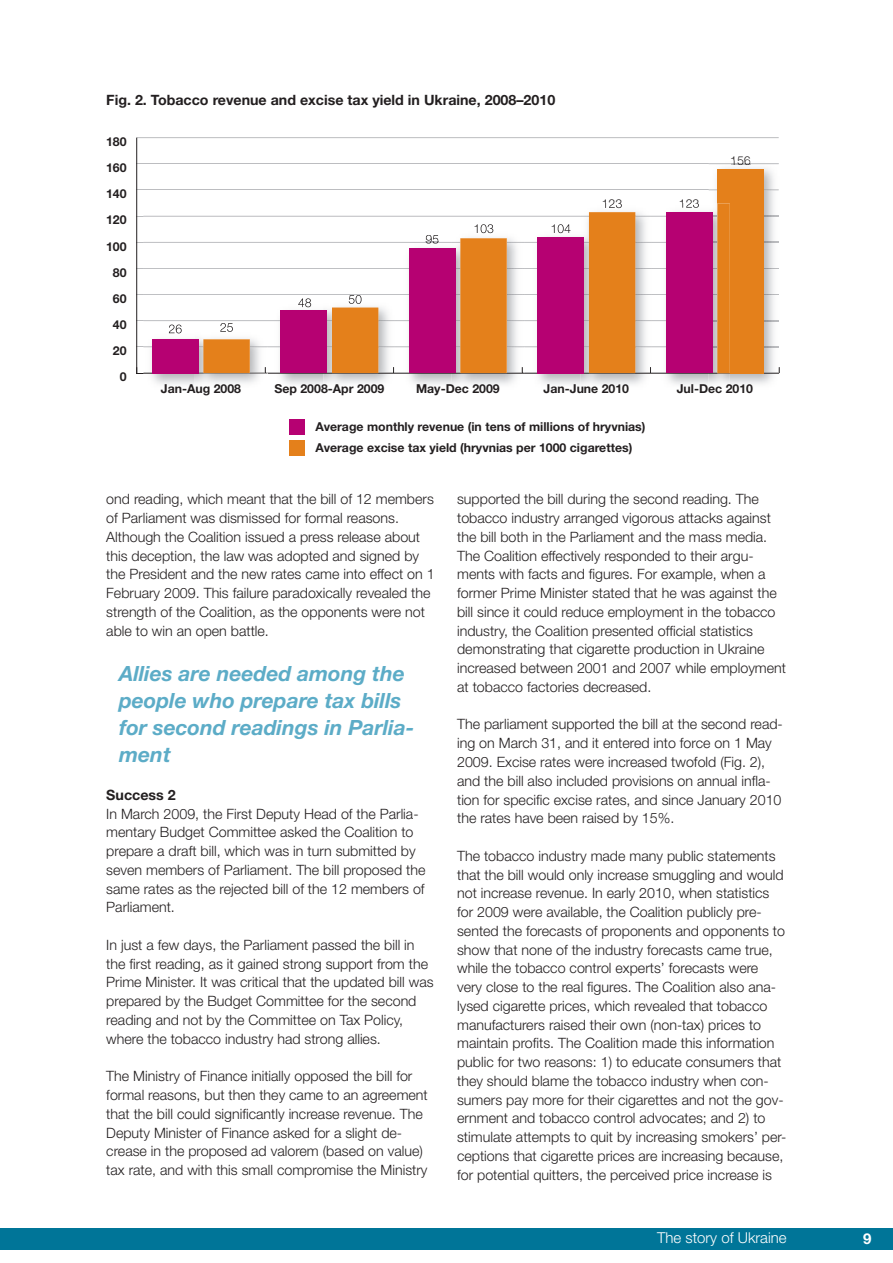
<style>
.page{position:relative;width:893px;height:1263px;background:#fff}
.page>*{position:absolute;margin:0;border:0;box-sizing:border-box;transform-origin:0 0}
.t1{font:italic 700 21px/27px "Helvetica Neue";color:#5cacc7}
.t2{font:300 15px "Helvetica Neue";color:#fff}
.t3{font:700 15px "Helvetica Neue";color:#fff}
.t4{font:300 14.25px/18.8px "Helvetica Neue";color:#231f20}
.t5{font:700 14.25px "Helvetica Neue";color:#231f20}
.t6{font:700 12.3px/21.6px "Helvetica Neue";color:#231f20}
.t7{font:300 12.3px "Helvetica Neue";color:#231f20}
</style>
<div class="page">
<div style="left:0;top:1228px;width:893px;height:21px;background:#007598"></div>
<hr style="left:137px;top:346px;width:642px;height:1px;background:#bcbdc0">
<hr style="left:137px;top:320px;width:642px;height:1px;background:#bcbdc0">
<hr style="left:137px;top:294px;width:642px;height:1px;background:#bcbdc0">
<hr style="left:137px;top:268px;width:642px;height:1px;background:#bcbdc0">
<hr style="left:137px;top:242px;width:642px;height:1px;background:#bcbdc0">
<hr style="left:137px;top:216px;width:642px;height:1px;background:#bcbdc0">
<hr style="left:137px;top:190px;width:642px;height:1px;background:#bcbdc0">
<hr style="left:137px;top:163px;width:642px;height:1px;background:#bcbdc0">
<hr style="left:137px;top:137px;width:642px;height:1px;background:#bcbdc0">
<hr style="left:137px;top:373px;width:642px;height:1px;background:#231f20">
<hr style="left:136px;top:138px;width:1px;height:235px;background:#231f20">
<img style="left:709px;top:190px;width:70px;height:1px">
<img style="left:731px;top:160px;width:19px;height:5px">
<svg style="left:731px;top:163px;width:19px;height:1px"></svg>
<img style="left:730px;top:373px;width:49px;height:1px">
<div style="left:717px;top:169px;width:47px;height:204px;background:#e4801b"></div>
<img style="left:143px;top:211px;width:566px;height:174px">
<img style="left:143px;top:346px;width:523px;height:1px">
<img style="left:143px;top:320px;width:523px;height:1px">
<img style="left:143px;top:294px;width:523px;height:1px">
<img style="left:143px;top:268px;width:523px;height:1px">
<img style="left:143px;top:242px;width:523px;height:1px">
<img style="left:143px;top:216px;width:523px;height:1px">
<svg style="left:169px;top:325px;width:13px;height:8px"></svg>
<svg style="left:298px;top:298px;width:13px;height:9px"></svg>
<svg style="left:426px;top:235px;width:12px;height:9px"></svg>
<img style="left:474px;top:224px;width:19px;height:6px">
<img style="left:552px;top:224px;width:18px;height:9px">
<img style="left:682px;top:203px;width:17px;height:5px">
<img style="left:143px;top:373px;width:566px;height:1px">
<img style="left:198px;top:346px;width:70px;height:1px">
<svg style="left:220px;top:323px;width:13px;height:9px"></svg>
<img style="left:195px;top:373px;width:73px;height:1px">
<div style="left:204px;top:339px;width:46px;height:34px;background:#e4801b"></div>
<img style="left:323px;top:299px;width:73px;height:86px">
<img style="left:327px;top:346px;width:69px;height:1px">
<img style="left:327px;top:320px;width:69px;height:1px">
<svg style="left:349px;top:295px;width:13px;height:9px"></svg>
<img style="left:323px;top:373px;width:73px;height:1px">
<div style="left:332px;top:308px;width:46px;height:65px;background:#e4801b"></div>
<img style="left:452px;top:230px;width:72px;height:155px">
<img style="left:455px;top:346px;width:69px;height:1px">
<img style="left:455px;top:320px;width:69px;height:1px">
<img style="left:455px;top:294px;width:69px;height:1px">
<img style="left:455px;top:268px;width:69px;height:1px">
<img style="left:452px;top:242px;width:72px;height:1px">
<img style="left:474px;top:230px;width:19px;height:3px">
<img style="left:452px;top:373px;width:72px;height:1px">
<div style="left:460px;top:238px;width:47px;height:135px;background:#e4801b"></div>
<img style="left:580px;top:208px;width:73px;height:177px">
<img style="left:584px;top:346px;width:69px;height:1px">
<img style="left:584px;top:320px;width:69px;height:1px">
<img style="left:584px;top:294px;width:69px;height:1px">
<img style="left:584px;top:268px;width:69px;height:1px">
<img style="left:584px;top:242px;width:69px;height:1px">
<img style="left:580px;top:216px;width:73px;height:1px">
<img style="left:605px;top:203px;width:17px;height:5px">
<img style="left:580px;top:373px;width:73px;height:1px">
<div style="left:589px;top:212px;width:46px;height:161px;background:#e4801b"></div>
<img style="left:709px;top:203px;width:21px;height:184px">
<svg style="left:709px;top:373px;width:21px;height:1px"></svg>
<img style="left:717px;top:203px;width:13px;height:170px">
<div style="left:152px;top:339px;width:46px;height:34px;background:#b60172"></div>
<div style="left:281px;top:310px;width:46px;height:63px;background:#b60172"></div>
<div style="left:409px;top:249px;width:46px;height:124px;background:#b60172"></div>
<div style="left:538px;top:237px;width:46px;height:136px;background:#b60172"></div>
<div style="left:666px;top:212px;width:46px;height:161px;background:#b60172"></div>
<div style="left:289px;top:419px;width:16px;height:15px;background:#b60172"></div>
<div style="left:289px;top:441px;width:16px;height:15px;background:#e4801b"></div>
<p class="t5" style="left:106px;top:91px;width:450px">Fig. 2. Tobacco revenue and excise tax yield in Ukraine, 2008–2010</p>
<p class="t6" style="left:106px;top:130px;width:22px">180</p>
<p class="t6" style="left:106px;top:157px;width:22px">160</p>
<p class="t6" style="left:106px;top:183px;width:22px">140</p>
<p class="t6" style="left:106px;top:209px;width:22px">120</p>
<p class="t6" style="left:106px;top:235px;width:22px">100</p>
<p class="t6" style="left:113px;top:261px;width:15px">80</p>
<p class="t6" style="left:113px;top:287px;width:15px">60</p>
<p class="t6" style="left:113px;top:314px;width:15px">40</p>
<p class="t6" style="left:113px;top:340px;width:15px">20</p>
<p class="t6" style="left:120px;top:366px;width:8px">0</p>
<p class="t7" style="left:602px;top:196px;width:22px">123</p>
<p class="t7" style="left:679px;top:196px;width:22px">123</p>
<p class="t7" style="left:730px;top:153px;width:22px">156</p>
<p class="t6" style="left:161px;top:378px;width:82px">Jan-Aug 2008</p>
<p class="t6" style="left:274px;top:378px;width:111px">Sep 2008-Apr 2009</p>
<p class="t6" style="left:416px;top:378px;width:85px">May-Dec 2009</p>
<p class="t6" style="left:544px;top:378px;width:87px">Jan-June 2010</p>
<p class="t6" style="left:677px;top:378px;width:78px">Jul-Dec 2010</p>
<p class="t6" style="left:315px;top:415px;width:332px">Average monthly revenue (in tens of millions of hryvnias)<br>Average excise tax yield (hryvnias per 1000 cigarettes)</p>
<p class="t4" style="left:106px;top:490px;width:330px">ond reading, which meant that the bill of 12 members of Parliament was dismissed for formal reasons.<br>Although the Coalition issued a press release about this deception, the law was adopted and signed by the President and the new rates came into effect on 1<br>February 2009. This failure paradoxically revealed the strength of the Coalition, as the opponents were not able to win an open battle.</p>
<h1 class="t1" style="left:119px;top:660px;width:297px">Allies are needed among the people who prepare tax bills for second readings in Parlia&shy;ment</h1>
<p class="t5" style="left:106px;top:786px;width:71px">Success 2</p>
<p class="t4" style="left:106px;top:804px;width:321px">In March 2009, the First Deputy Head of the Parlia&shy;mentary Budget Committee asked the Coalition to prepare a draft bill, which was in turn submitted by seven members of Parliament. The bill proposed the same rates as the rejected bill of the 12 members of Parliament.</p>
<p class="t4" style="left:106px;top:935px;width:329px">In just a few days, the Parliament passed the bill in the first reading, as it gained strong support from the Prime Minister. It was critical that the updated bill was prepared by the Budget Committee for the second reading and not by the Committee on Tax Policy, where the tobacco industry had strong allies.</p>
<p class="t4" style="left:106px;top:1066px;width:323px">The Ministry of Finance initially opposed the bill for formal reasons, but then they came to an agreement that the bill could significantly increase revenue. The Deputy Minister of Finance asked for a slight de&shy;crease in the proposed ad valorem (based on value) tax rate, and with this small compromise the Ministry</p>
<p class="t4" style="left:457px;top:490px;width:330px">supported the bill during the second reading. The tobacco industry arranged vigorous attacks against the bill both in the Parliament and the mass media.<br>The Coalition effectively responded to their argu&shy;ments with facts and figures. For example, when a former Prime Minister stated that he was against the bill since it could reduce employment in the tobacco industry, the Coalition presented official statistics demonstrating that cigarette production in Ukraine increased between 2001 and 2007 while employment at tobacco factories decreased.</p>
<p class="t4" style="left:457px;top:715px;width:327px">The parliament supported the bill at the second read&shy;ing on March 31, and it entered into force on 1 May 2009. Excise rates were increased twofold (Fig. 2), and the bill also included provisions on annual infla&shy;tion for specific excise rates, and since January 2010 the rates have been raised by 15%.</p>
<p class="t4" style="left:457px;top:846px;width:331px">The tobacco industry made many public statements that the bill would only increase smuggling and would not increase revenue. In early 2010, when statistics for 2009 were available, the Coalition publicly pre&shy;sented the forecasts of proponents and opponents to show that none of the industry forecasts came true, while the tobacco control experts’ forecasts were very close to the real figures. The Coalition also ana&shy;lysed cigarette prices, which revealed that tobacco manufacturers raised their own (non-tax) prices to maintain profits. The Coalition made this information public for two reasons: 1) to educate consumers that they should blame the tobacco industry when con&shy;sumers pay more for their cigarettes and not the gov&shy;ernment and tobacco control advocates; and 2) to stimulate attempts to quit by increasing smokers’ per&shy;ceptions that cigarette prices are increasing because, for potential quitters, the perceived price increase is</p>
<p class="t2" style="left:657px;top:1229px;width:131px">The story of Ukraine</p>
<p class="t3" style="left:863px;top:1230px;width:10px">9</p>
</div>
